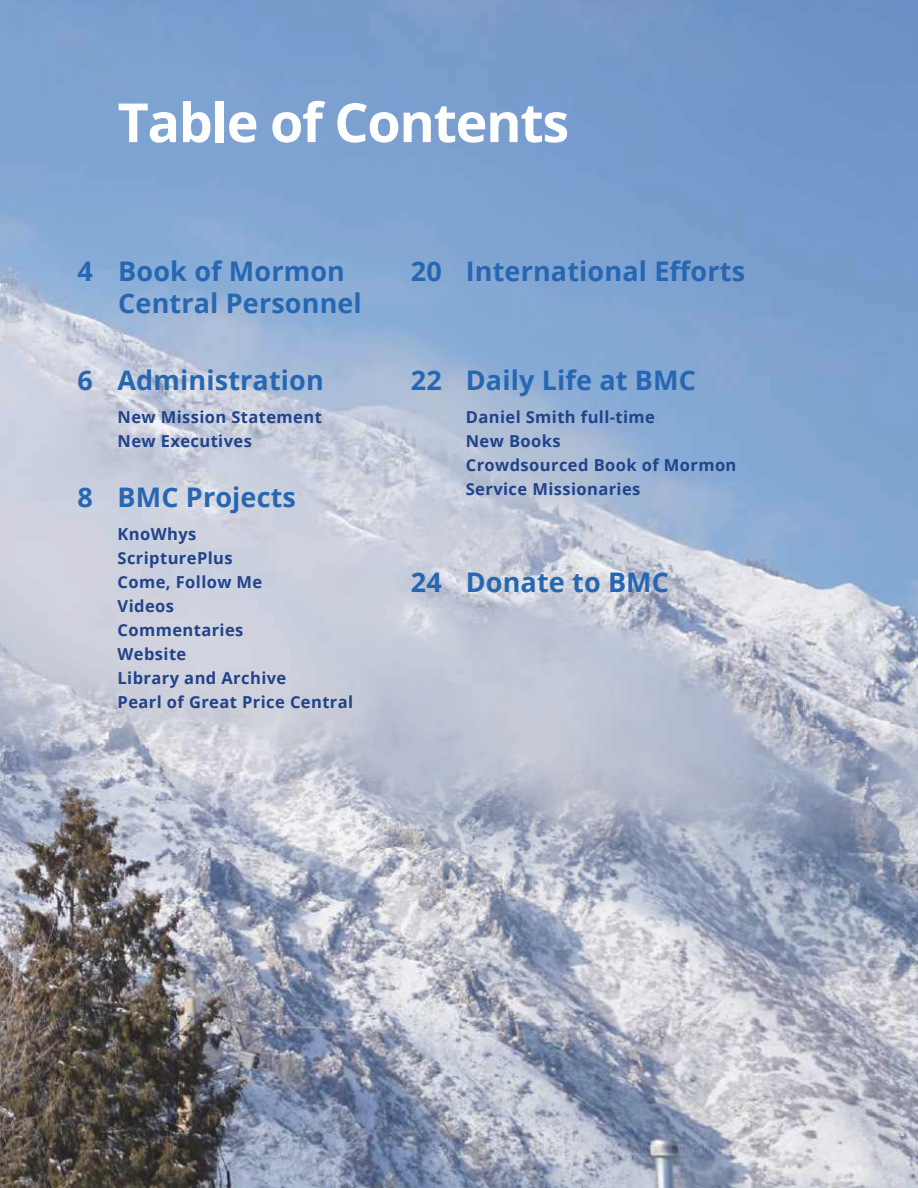
<style>
.page{position:relative;width:918px;height:1188px;background:#fff}
.page>*{position:absolute;margin:0;border:0;box-sizing:border-box;transform-origin:0 0}
.t1{font:700 54px "Open Sans";letter-spacing:-.025em;color:#fff}
.t2{font:700 27px/32.4px "Open Sans";letter-spacing:.005em;color:#2767b2}
.t3{font:700 16.5px/24px "Open Sans";letter-spacing:.025em;color:#20438a}
</style>
<div class="page">
<img style="left:0;top:0;width:918px;height:1188px">
<h1 class="t1" style="left:118px;top:84px;width:453px">Table of Contents</h1>
<h2 class="t2" style="left:118px;top:254px;width:245px;text-indent:-41px">4 Book of Mormon<br>Central Personnel</h2>
<h2 class="t2" style="left:411px;top:254px;width:336px">20 International Efforts</h2>
<h2 class="t2" style="left:77px;top:363px;width:17px">6</h2>
<h2 class="t2" style="left:77px;top:481px;width:17px">8</h2>
<h2 class="t2" style="left:118px;top:363px;width:208px">Administration</h2>
<p class="t3" style="left:118px;top:405px;width:206px">New Mission Statement<br>New Executives</p>
<h2 class="t2" style="left:118px;top:481px;width:180px">BMC Projects</h2>
<p class="t3" style="left:118px;top:522px;width:237px">KnoWhys<br>ScripturePlus<br>Come, Follow Me<br>Videos<br>Commentaries<br>Website<br>Library and Archive<br>Pearl of Great Price Central</p>
<h2 class="t2" style="left:411px;top:363px;width:32px">22</h2>
<h2 class="t2" style="left:466px;top:363px;width:232px">Daily Life at BMC</h2>
<p class="t3" style="left:466px;top:405px;width:272px">Daniel Smith full-time<br>New Books<br>Crowdsourced Book of Mormon<br>Service Missionaries</p>
<h2 class="t2" style="left:411px;top:565px;width:32px">24</h2>
<h2 class="t2" style="left:466px;top:565px;width:205px">Donate to BMC</h2>
</div>
